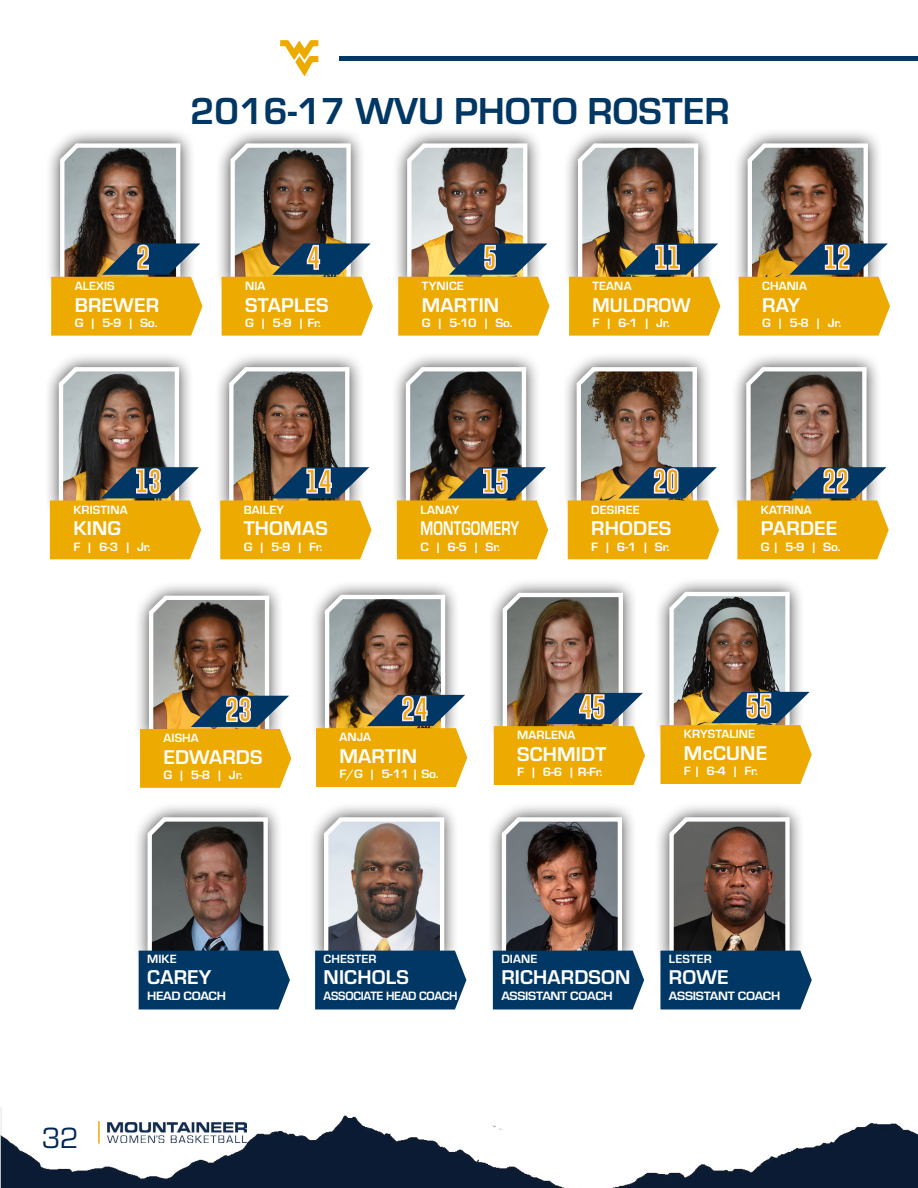
<style>
.page{position:relative;width:918px;height:1188px;background:#fff}
.page>*{position:absolute;margin:0;border:0;box-sizing:border-box;transform-origin:0 0}
.t1{font:700 39px "Eurostile";color:#003764}
.t2{font:30.3px "Eurostile";color:#002856}
.t3{font:700 24px "Gobold";color:#edaa00}
.t4{font:700 20.7px "Eurostile";letter-spacing:.01em;color:#fff}
.t5{font:700 20.7px "Eurostile";letter-spacing:.01em;color:#fff;scale:.69 1}
.t6{font:700 20.7px "Eurostile";letter-spacing:.01em;color:#fff;scale:.93 1}
.t7{font:700 12.6px "Eurostile";letter-spacing:-.02em;color:#fff;scale:1.08 1}
.t8{font:700 12.6px "Eurostile";letter-spacing:-.02em;color:#fff}
.t9{font:700 12.45px "Eurostile";letter-spacing:.01em;color:#fff}
</style>
<div class="page">
<img style="left:0;top:1107px;width:918px;height:81px">
<svg style="left:280px;top:40px;width:38px;height:36px"></svg>
<hr style="left:339px;top:56px;width:579px;height:4px;background:#003764">
<hr style="left:98px;top:1121px;width:2px;height:23px;background:#edaa00">
<img style="left:107px;top:1121px;width:139px;height:22px">
<div style="left:132px;top:802px;width:151px;height:170px;background:#000;opacity:.75"></div>
<svg style="left:139px;top:813px;width:151px;height:196px;background:#606c77"></svg>
<div style="left:309px;top:802px;width:150px;height:170px;background:#000;opacity:.75"></div>
<svg style="left:315px;top:813px;width:151px;height:196px;background:#7f8a96"></svg>
<div style="left:486px;top:802px;width:151px;height:170px;background:#000;opacity:.75"></div>
<svg style="left:493px;top:813px;width:151px;height:196px;background:#686f79"></svg>
<div style="left:654px;top:802px;width:151px;height:170px;background:#000;opacity:.75"></div>
<svg style="left:660px;top:813px;width:152px;height:196px;background:#656b73"></svg>
<div style="left:45px;top:128px;width:150px;height:170px;background:#000;opacity:.75"></div>
<svg style="left:51px;top:139px;width:152px;height:197px;background:#a6915f"></svg>
<div style="left:215px;top:128px;width:151px;height:170px;background:#000;opacity:.75"></div>
<svg style="left:222px;top:139px;width:151px;height:197px;background:#af9964"></svg>
<div style="left:392px;top:128px;width:150px;height:170px;background:#000;opacity:.75"></div>
<svg style="left:398px;top:139px;width:152px;height:197px;background:#bba46f"></svg>
<div style="left:563px;top:128px;width:150px;height:170px;background:#000;opacity:.75"></div>
<svg style="left:569px;top:139px;width:151px;height:197px;background:#af9864"></svg>
<div style="left:732px;top:128px;width:151px;height:170px;background:#000;opacity:.75"></div>
<svg style="left:739px;top:139px;width:151px;height:197px;background:#a78e57"></svg>
<div style="left:43px;top:352px;width:151px;height:170px;background:#000;opacity:.75"></div>
<svg style="left:50px;top:363px;width:151px;height:196px;background:#af9966"></svg>
<div style="left:214px;top:352px;width:150px;height:170px;background:#000;opacity:.75"></div>
<svg style="left:220px;top:363px;width:152px;height:196px;background:#ab9460"></svg>
<div style="left:390px;top:352px;width:151px;height:170px;background:#000;opacity:.75"></div>
<svg style="left:397px;top:363px;width:151px;height:196px;background:#a28c59"></svg>
<div style="left:561px;top:352px;width:151px;height:170px;background:#000;opacity:.75"></div>
<svg style="left:568px;top:363px;width:151px;height:196px;background:#b29963"></svg>
<div style="left:731px;top:352px;width:151px;height:170px;background:#000;opacity:.75"></div>
<svg style="left:737px;top:363px;width:152px;height:196px;background:#ac9562"></svg>
<div style="left:134px;top:581px;width:150px;height:170px;background:#000;opacity:.75"></div>
<svg style="left:140px;top:592px;width:151px;height:196px;background:#b29861"></svg>
<div style="left:310px;top:580px;width:150px;height:170px;background:#000;opacity:.75"></div>
<svg style="left:316px;top:591px;width:151px;height:196px;background:#a68f5a"></svg>
<div style="left:487px;top:578px;width:151px;height:170px;background:#000;opacity:.75"></div>
<svg style="left:494px;top:589px;width:151px;height:196px;background:#aa925d"></svg>
<div style="left:654px;top:577px;width:151px;height:170px;background:#000;opacity:.75"></div>
<svg style="left:660px;top:588px;width:152px;height:196px;background:#b29c67"></svg>
<h1 class="t1" style="left:190px;top:90px;width:541px">2016-17 WVU PHOTO ROSTER</h1>
<h3 class="t3" style="left:137px;top:242px;width:15px">2</h3>
<p class="t9" style="left:75px;top:279px;width:42px">ALEXIS</p>
<h3 class="t4" style="left:75px;top:293px;width:86px">BREWER</h3>
<p class="t7" style="left:75px;top:316px;width:78px">G | 5-9 | So.</p>
<h3 class="t3" style="left:307px;top:242px;width:15px">4</h3>
<p class="t9" style="left:245px;top:279px;width:22px">NIA</p>
<h3 class="t4" style="left:245px;top:293px;width:85px">STAPLES</h3>
<p class="t7" style="left:245px;top:316px;width:72px">G | 5-9 | Fr.</p>
<h3 class="t3" style="left:484px;top:242px;width:15px">5</h3>
<p class="t9" style="left:422px;top:279px;width:44px">TYNICE</p>
<h3 class="t4" style="left:422px;top:293px;width:79px">MARTIN</h3>
<p class="t7" style="left:422px;top:316px;width:86px">G | 5-10 | So.</p>
<h3 class="t3" style="left:654px;top:242px;width:28px">11</h3>
<p class="t9" style="left:593px;top:279px;width:41px">TEANA</p>
<h3 class="t6" style="left:593px;top:293px;width:107px">MULDROW</h3>
<p class="t7" style="left:593px;top:316px;width:73px">F | 6-1 | Jr.</p>
<h3 class="t3" style="left:824px;top:242px;width:28px">12</h3>
<p class="t9" style="left:762px;top:279px;width:46px">CHANIA</p>
<h3 class="t4" style="left:762px;top:293px;width:39px">RAY</h3>
<p class="t7" style="left:762px;top:316px;width:75px">G | 5-8 | Jr.</p>
<h3 class="t3" style="left:135px;top:465px;width:28px">13</h3>
<p class="t9" style="left:73px;top:503px;width:56px">KRISTINA</p>
<h3 class="t4" style="left:73px;top:517px;width:49px">KING</h3>
<p class="t7" style="left:73px;top:539px;width:73px">F | 6-3 | Jr.</p>
<h3 class="t3" style="left:306px;top:465px;width:28px">14</h3>
<p class="t9" style="left:244px;top:503px;width:42px">BAILEY</p>
<h3 class="t4" style="left:244px;top:517px;width:86px">THOMAS</h3>
<p class="t7" style="left:244px;top:539px;width:75px">G | 5-9 | Fr.</p>
<h3 class="t3" style="left:482px;top:465px;width:28px">15</h3>
<p class="t9" style="left:420px;top:503px;width:40px">LANAY</p>
<h3 class="t5" style="left:420px;top:517px;width:145px">MONTGOMERY</h3>
<p class="t7" style="left:420px;top:539px;width:75px">C | 6-5 | Sr.</p>
<h3 class="t3" style="left:653px;top:465px;width:28px">20</h3>
<p class="t9" style="left:591px;top:503px;width:50px">DESIREE</p>
<h3 class="t4" style="left:591px;top:517px;width:82px">RHODES</h3>
<p class="t7" style="left:591px;top:539px;width:74px">F | 6-1 | Sr.</p>
<h3 class="t3" style="left:823px;top:465px;width:28px">22</h3>
<p class="t9" style="left:761px;top:503px;width:52px">KATRINA</p>
<h3 class="t4" style="left:761px;top:517px;width:78px">PARDEE</h3>
<p class="t7" style="left:761px;top:539px;width:75px">G | 5-9 | So.</p>
<h3 class="t3" style="left:225px;top:694px;width:28px">23</h3>
<h3 class="t3" style="left:401px;top:693px;width:28px">24</h3>
<h3 class="t3" style="left:579px;top:691px;width:28px">45</h3>
<h3 class="t3" style="left:746px;top:690px;width:28px">55</h3>
<h2 class="t2" style="left:42px;top:1121px;width:39px">32</h2>
<p class="t9" style="left:164px;top:731px;width:37px">AISHA</p>
<h3 class="t4" style="left:164px;top:746px;width:101px">EDWARDS</h3>
<p class="t7" style="left:164px;top:768px;width:75px">G | 5-8 | Jr.</p>
<p class="t9" style="left:339px;top:730px;width:33px">ANJA</p>
<h3 class="t4" style="left:339px;top:745px;width:79px">MARTIN</h3>
<p class="t7" style="left:339px;top:767px;width:93px">F/G | 5-11 | So.</p>
<p class="t9" style="left:517px;top:728px;width:60px">MARLENA</p>
<h3 class="t4" style="left:517px;top:743px;width:91px">SCHMIDT</h3>
<p class="t7" style="left:517px;top:765px;width:81px">F | 6-6 | R-Fr.</p>
<p class="t9" style="left:684px;top:727px;width:73px">KRYSTALINE</p>
<h3 class="t4" style="left:684px;top:742px;width:85px">McCUNE</h3>
<p class="t7" style="left:684px;top:764px;width:70px">F | 6-4 | Fr.</p>
<p class="t9" style="left:147px;top:952px;width:31px">MIKE</p>
<h3 class="t4" style="left:147px;top:966px;width:66px">CAREY</h3>
<p class="t7" style="left:147px;top:988px;width:74px">HEAD COACH</p>
<p class="t9" style="left:324px;top:952px;width:54px">CHESTER</p>
<h3 class="t4" style="left:324px;top:966px;width:87px">NICHOLS</h3>
<p class="t8" style="left:324px;top:988px;width:136px">ASSOCIATE HEAD COACH</p>
<p class="t9" style="left:501px;top:952px;width:37px">DIANE</p>
<h3 class="t4" style="left:501px;top:966px;width:131px">RICHARDSON</h3>
<p class="t7" style="left:501px;top:988px;width:105px">ASSISTANT COACH</p>
<p class="t9" style="left:669px;top:952px;width:44px">LESTER</p>
<h3 class="t4" style="left:669px;top:966px;width:61px">ROWE</h3>
<p class="t7" style="left:669px;top:988px;width:105px">ASSISTANT COACH</p>
</div>
